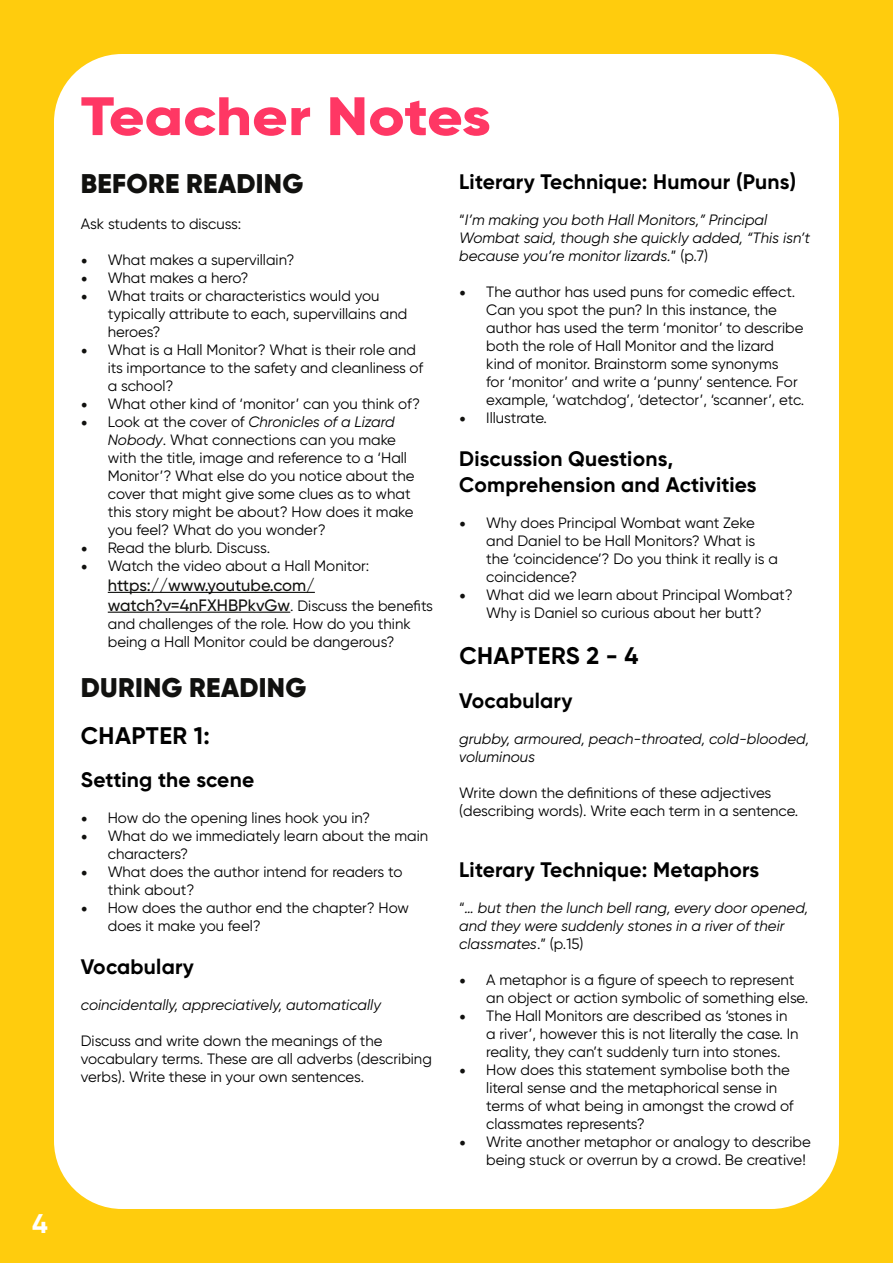
<style>
.page{position:relative;width:893px;height:1263px;background:#ffcc0d}
.page>*{position:absolute;margin:0;border:0;box-sizing:border-box;transform-origin:0 0}
.t1{font:800 54px "Gilroy";letter-spacing:-.005em;color:#ff3764;scale:1.15 1}
.t2{font:900 27px "Gilroy";letter-spacing:.01em;color:#11110f}
.t3{font:700 27px "Gilroy";color:#fff}
.t4{font:700 24px "Gilroy";letter-spacing:.02em;color:#000}
.t5{font:700 21px/25.2px "Gilroy";letter-spacing:.01em;color:#000}
.t6{font:500 16.5px/19.8px "Gilroy";color:#11110f}
.t7{font:15px/18px "Gilroy";color:#000}
.t8{font:italic 15px/18px "Gilroy";color:#000}
.s1{font-family:"Minion Pro";font-size:18px;color:#11110f}
.s2{font-style:italic}
.s3{font-weight:400;font-size:15px;color:#000}
.s4{font-style:normal}
</style>
<div class="page">
<div style="left:54px;top:54px;width:785px;height:1155px;background:#fff;border-radius:68px"></div>
<hr style="left:108px;top:592px;width:207px;height:1px;background:#11110f">
<hr style="left:108px;top:612px;width:182px;height:1px;background:#11110f">
<h2 class="t3" style="left:32px;top:1207px;width:17px">4</h2>
<h1 class="t1" style="left:81px;top:82px;width:358px">Teacher Notes</h1>
<h2 class="t2" style="left:81px;top:166px;width:224px">BEFORE READING</h2>
<p class="t7" style="left:81px;top:214px;width:162px">Ask students to discuss:</p>
<p class="t7" style="left:81px;top:250px;width:215px"><span class="s1">•</span> What makes a supervillain?</p>
<p class="t7" style="left:81px;top:268px;width:169px"><span class="s1">•</span> What makes a hero?</p>
<p class="t7" style="left:108px;top:286px;width:301px;text-indent:-27px"><span class="s1">•</span> What traits or characteristics would you typically attribute to each, supervillains and heroes?</p>
<p class="t7" style="left:108px;top:340px;width:317px;text-indent:-27px"><span class="s1">•</span> What is a Hall Monitor? What is their role and its importance to the safety and cleanliness of a school?</p>
<p class="t7" style="left:81px;top:394px;width:341px"><span class="s1">•</span> What other kind of ‘monitor’ can you think of?</p>
<p class="t7" style="left:108px;top:412px;width:308px;text-indent:-27px"><span class="s1">•</span> Look at the cover of <span class="s2">Chronicles of a Lizard Nobody</span>. What connections can you make with the title, image and reference to a ‘Hall Monitor’? What else do you notice about the cover that might give some clues as to what this story might be about? How does it make you feel? What do you wonder?</p>
<p class="t7" style="left:81px;top:538px;width:191px"><span class="s1">•</span> Read the blurb. Discuss.</p>
<p class="t7" style="left:81px;top:556px;width:290px"><span class="s1">•</span> Watch the video about a Hall Monitor:</p>
<p class="t6" style="left:108px;top:575px;width:327px">https://www.youtube.com/ watch?v=4nFXHBPkvGw<span class="s3">. Discuss the benefits</span></p>
<p class="t7" style="left:108px;top:614px;width:304px">and challenges of the role. How do you think being a Hall Monitor could be dangerous?</p>
<h2 class="t2" style="left:81px;top:670px;width:227px">DURING READING</h2>
<h3 class="t4" style="left:81px;top:720px;width:130px">CHAPTER 1:</h3>
<h3 class="t5" style="left:81px;top:767px;width:175px">Setting the scene</h3>
<p class="t7" style="left:81px;top:808px;width:291px"><span class="s1">•</span> How do the opening lines hook you in?</p>
<p class="t7" style="left:108px;top:826px;width:322px;text-indent:-27px"><span class="s1">•</span> What do we immediately learn about the main characters?</p>
<p class="t7" style="left:108px;top:862px;width:296px;text-indent:-27px"><span class="s1">•</span> What does the author intend for readers to think about?</p>
<p class="t7" style="left:108px;top:898px;width:303px;text-indent:-27px"><span class="s1">•</span> How does the author end the chapter? How does it make you feel?</p>
<h3 class="t5" style="left:81px;top:954px;width:115px">Vocabulary</h3>
<p class="t8" style="left:81px;top:996px;width:302px">coincidentally, appreciatively, automatically</p>
<p class="t7" style="left:81px;top:1032px;width:353px">Discuss and write down the meanings of the vocabulary terms. These are all adverbs (describing verbs). Write these in your own sentences.</p>
<h3 class="t5" style="left:459px;top:169px;width:339px">Literary Technique: Humour (Puns)</h3>
<p class="t8" style="left:459px;top:211px;width:352px"><span class="s4">“</span>I’m making you both Hall Monitors,” Principal<br>Wombat said, though she quickly added, “This isn’t because you’re monitor lizards.<span class="s4">” (p.7)</span></p>
<p class="t7" style="left:486px;top:283px;width:320px;text-indent:-27px"><span class="s1">•</span> The author has used puns for comedic effect.<br>Can you spot the pun? In this instance, the author has used the term ‘monitor’ to describe both the role of Hall Monitor and the lizard kind of monitor. Brainstorm some synonyms<br>for ‘monitor’ and write a ‘punny’ sentence. For example, ‘watchdog’, ‘detector’, ‘scanner’, etc.</p>
<p class="t7" style="left:459px;top:409px;width:89px"><span class="s1">•</span> Illustrate.</p>
<h3 class="t5" style="left:459px;top:446px;width:299px">Discussion Questions,<br>Comprehension and Activities</h3>
<p class="t7" style="left:486px;top:513px;width:293px;text-indent:-27px"><span class="s1">•</span> Why does Principal Wombat want Zeke and Daniel to be Hall Monitors? What is the ‘coincidence’? Do you think it really is a coincidence?</p>
<p class="t7" style="left:459px;top:585px;width:335px;text-align:center"><span class="s1">•</span> What did we learn about Principal Wombat?<br>Why is Daniel so curious about her butt?</p>
<h3 class="t4" style="left:459px;top:641px;width:180px">CHAPTERS 2 - 4</h3>
<h3 class="t5" style="left:459px;top:687px;width:115px">Vocabulary</h3>
<p class="t8" style="left:459px;top:729px;width:351px">grubby, armoured, peach-throated, cold-blooded, voluminous</p>
<p class="t7" style="left:459px;top:783px;width:341px">Write down the definitions of these adjectives (describing words). Write each term in a sentence.</p>
<h3 class="t5" style="left:459px;top:857px;width:302px">Literary Technique: Metaphors</h3>
<p class="t8" style="left:459px;top:898px;width:351px"><span class="s4">“</span>… but then the lunch bell rang, every door opened, and they were suddenly stones in a river of their classmates<span class="s4">.” (p.15)</span></p>
<p class="t7" style="left:486px;top:970px;width:323px;text-indent:-27px"><span class="s1">•</span> A metaphor is a figure of speech to represent an object or action symbolic of something else.</p>
<p class="t7" style="left:486px;top:1006px;width:314px;text-indent:-27px"><span class="s1">•</span> The Hall Monitors are described as ‘stones in a river’, however this is not literally the case. In reality, they can’t suddenly turn into stones.</p>
<p class="t7" style="left:486px;top:1060px;width:309px;text-indent:-27px"><span class="s1">•</span> How does this statement symbolise both the literal sense and the metaphorical sense in terms of what being in amongst the crowd of classmates represents?</p>
<p class="t7" style="left:486px;top:1132px;width:326px;text-indent:-27px"><span class="s1">•</span> Write another metaphor or analogy to describe being stuck or overrun by a crowd. Be creative!</p>
</div>
